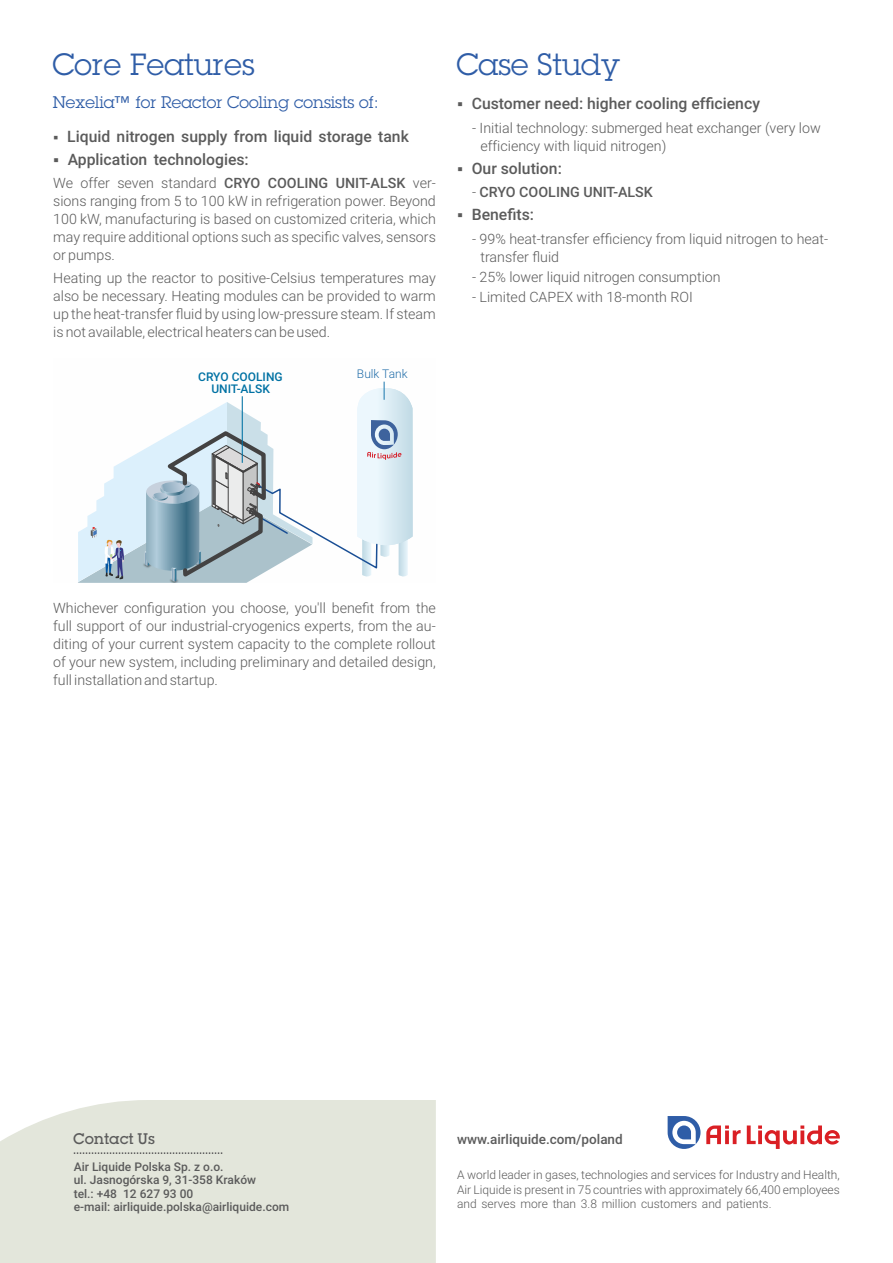
<style>
.page{position:relative;width:893px;height:1263px;background:#fff}
.page>*{position:absolute;margin:0;border:0;box-sizing:border-box;transform-origin:0 0}
.t1{font:30px "Lubalin Graph PCS";color:#2f5da7}
.t2{font:16.5px "Lubalin Graph PCS";color:#2f5da7}
.t3{font:500 15.75px "Roboto";color:#5b5b5b}
.t4{font:500 15px "Lubalin Graph PCS";color:#5b5b5b}
.t5{font:300 14.25px/18px "Roboto";color:#5b5b5b;text-align:justify}
.t6{font:500 14.25px "Roboto";color:#5b5b5b}
.t7{font:500 13.5px "Roboto";color:#5b5b5b}
.t8{font:300 12px/14.2px "Roboto";color:#5b5b5b;text-align:justify}
.t9{font:500 12px/13.5px "Roboto";color:#5b5b5b}
.t10{font:500 12px "Roboto";color:#0071a3}
.t11{font:300 12px "Roboto";color:#226ea9}
.t12{font:12px "N Haas Grotesk DS Pro 55 Rg";color:#1876ad}
.s1{font-weight:500}
.s2{font-weight:300}
</style>
<div class="page">
<div style="left:0;top:1100px;width:436px;height:163px;background:#e3e6db"></div>
<svg style="left:74px;top:1152px;width:149px;height:2px"></svg>
<svg style="left:668px;top:1116px;width:32px;height:33px"></svg>
<svg style="left:706px;top:1125px;width:35px;height:19px"></svg>
<svg style="left:747px;top:1125px;width:93px;height:24px"></svg>
<svg style="left:78px;top:381px;width:335px;height:202px"></svg>
<h1 class="t1" style="left:52px;top:54px;width:204px">Core Features</h1>
<p class="t2" style="left:53px;top:96px;width:328px">Nexelia™ for Reactor Cooling consists of:</p>
<p class="t3" style="left:53px;top:130px;width:357px">▪ Liquid nitrogen supply from liquid storage tank</p>
<p class="t3" style="left:53px;top:153px;width:197px">▪ Application technologies:</p>
<p class="t5" style="left:53px;top:175px;width:384px">We offer seven standard <span class="s1">CRYO COOLING UNIT-ALSK</span> ver&shy;sions ranging from 5 to 100 kW in refrigeration power. Beyond 100 kW, manufacturing is based on customized criteria, which may require additional options such as specific valves, sensors or pumps.</p>
<p class="t5" style="left:53px;top:271px;width:384px">Heating up the reactor to positive-Celsius temperatures may also be necessary. Heating modules can be provided to warm up the heat-transfer fluid by using low-pressure steam. If steam is not available, electrical heaters can be used.</p>
<p class="t10" style="left:198px;top:372px;width:86px">CRYO COOLING</p>
<p class="t12" style="left:366px;top:368px;width:8px">u</p>
<p class="t10" style="left:211px;top:384px;width:60px">UNIT-ALSK</p>
<p class="t11" style="left:357px;top:369px;width:52px">Bulk Tank</p>
<h1 class="t1" style="left:456px;top:54px;width:165px">Case Study</h1>
<p class="t3" style="left:457px;top:98px;width:304px">▪ Customer need: higher cooling efficiency</p>
<p class="t5" style="left:480px;top:120px;width:342px;text-indent:-9px">- Initial technology: submerged heat exchanger (very low efficiency with liquid nitrogen)</p>
<p class="t3" style="left:457px;top:162px;width:106px">▪ Our solution:</p>
<p class="t6" style="left:472px;top:186px;width:182px"><span class="s2">-</span> CRYO COOLING UNIT-ALSK</p>
<p class="t3" style="left:457px;top:209px;width:78px">▪ Benefits:</p>
<p class="t5" style="left:480px;top:231px;width:349px;text-indent:-9px">- 99% heat-transfer efficiency from liquid nitrogen to heat&shy;transfer fluid</p>
<p class="t5" style="left:472px;top:269px;width:250px">- 25% lower liquid nitrogen consumption</p>
<p class="t5" style="left:472px;top:290px;width:223px">- Limited CAPEX with 18-month ROI</p>
<p class="t5" style="left:53px;top:600px;width:384px">Whichever configuration you choose, you'll benefit from the full support of our industrial-cryogenics experts, from the au&shy;diting of your current system capacity to the complete rollout of your new system, including preliminary and detailed design, full installation and startup.</p>
<p class="t4" style="left:73px;top:1133px;width:83px">Contact Us</p>
<p class="t9" style="left:74px;top:1161px;width:217px">Air Liquide Polska Sp. z o.o.<br>ul. Jasnogórska 9, 31-358 Kraków<br>tel.: +48 12 627 93 00<br>e-mail: airliquide.polska@airliquide.com</p>
<p class="t7" style="left:457px;top:1134px;width:167px">www.airliquide.com/poland</p>
<p class="t8" style="left:457px;top:1169px;width:384px">A world leader in gases, technologies and services for Industry and Health, Air Liquide is present in 75 countries with approximately 66,400 employees and serves more than 3.8 million customers and patients.</p>
</div>
